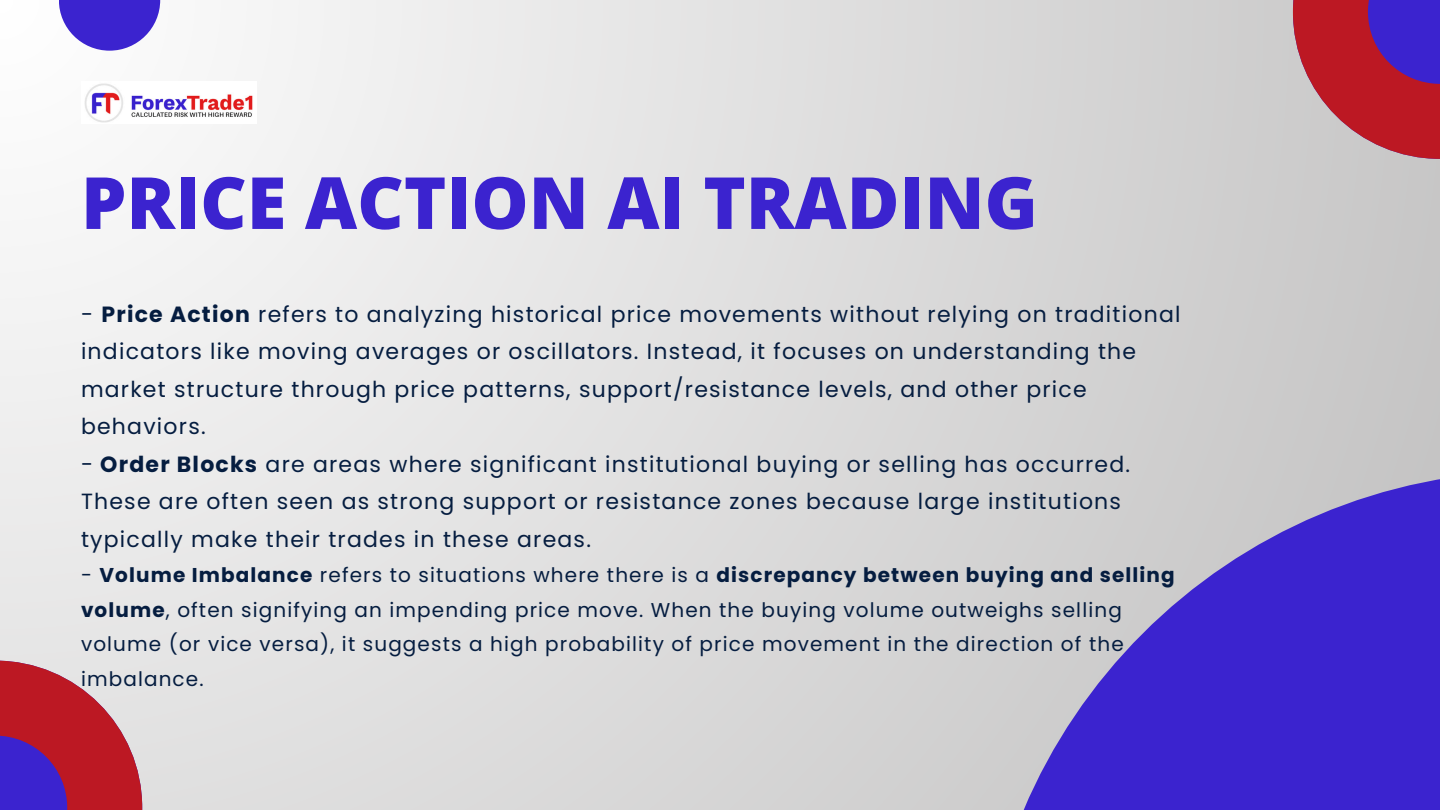
<style>
.page{position:relative;width:1440px;height:810px;background:#fff}
.page>*{position:absolute;margin:0;border:0;box-sizing:border-box;transform-origin:0 0}
.t1{font:800 72px "Open Sans";color:#3b23cf}
.t2{font:22px/37.5px "Poppins";letter-spacing:.055em;color:#051d40}
.t3{font:20px/34.5px "Poppins";letter-spacing:.055em;color:#051d40}
.s1{font-weight:700}
</style>
<div class="page">
<div style="left:0;top:0;width:1440px;height:810px;background:linear-gradient(to right,#f4f3f3,#c8c7c7)"></div>
<svg style="left:980px;top:471px;width:460px;height:339px;background:#7667ce"></svg>
<svg style="left:1293px;top:0;width:147px;height:159px;background:#a33d68"></svg>
<svg style="left:59px;top:0;width:101px;height:51px;fill:#3b23cf"></svg>
<svg style="left:0;top:661px;width:142px;height:149px;background:#ac456b"></svg>
<img style="left:81px;top:81px;width:175px;height:43px">
<p class="t1" style="left:81px;top:152px;width:958px">PRICE ACTION AI TRADING</p>
<h1 class="t2" style="left:81px;top:295px;width:1101px">- <span class="s1">Price Action</span> refers to analyzing historical price movements without relying on traditional indicators like moving averages or oscillators. Instead, it focuses on understanding the market structure through price patterns, support/resistance levels, and other price behaviors.</h1>
<p class="t2" style="left:81px;top:445px;width:1051px">- <span class="s1">Order Blocks</span> are areas where significant institutional buying or selling has occurred.<br>These are often seen as strong support or resistance zones because large institutions typically make their trades in these areas.</p>
<p class="t3" style="left:81px;top:558px;width:1095px">- <span class="s1">Volume Imbalance</span> refers to situations where there is a <span class="s1">discrepancy between buying and selling volume</span>, often signifying an impending price move. When the buying volume outweighs selling volume (or vice versa), it suggests a high probability of price movement in the direction of the imbalance.</p>
</div>
